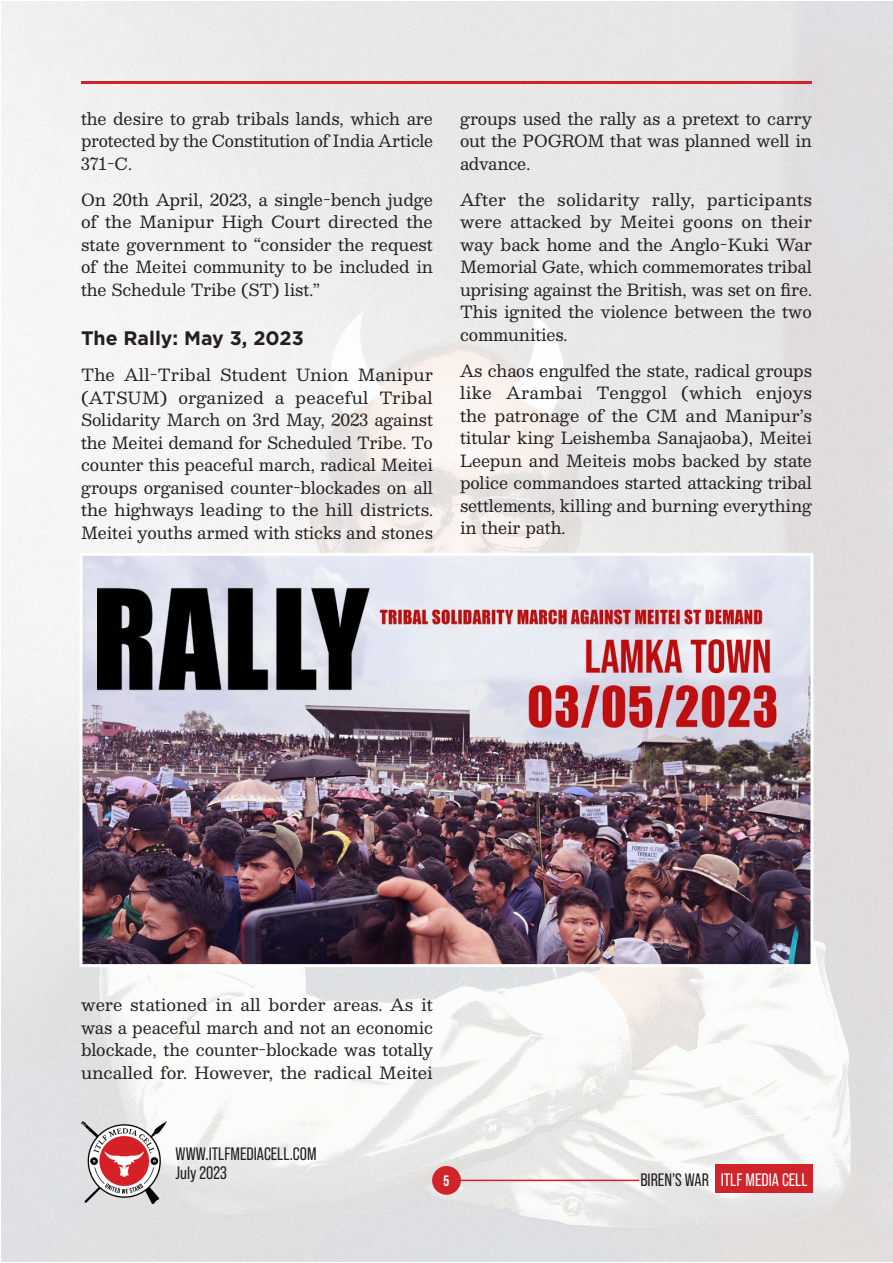
<style>
.page{position:relative;width:893px;height:1263px;background:#fff}
.page>*{position:absolute;margin:0;border:0;box-sizing:border-box;transform-origin:0 0}
.Heading{font:700 19.5px "Gotham";color:#231f20}
.t1{font:18px "Bebas Neue Pro";color:#231f20}
.t2{font:18px "Bebas Neue Pro";color:#fff}
.Body_Left{font:16.5px/22.5px "Besley";color:#231f20;text-align:justify}
.t3{font:700 15px "Bebas Neue Pro";color:#fff}
.s1{color:#231f20}
</style>
<div class="page">
<img style="left:1px;top:1px;width:892px;height:1260px">
<div style="left:432px;top:1166px;width:29px;height:29px;background:#d1232a;border-radius:50%"></div>
<hr style="left:452px;top:1179px;width:187px;height:2px;background:#d1232a">
<div style="left:715px;top:1164px;width:98px;height:29px;background:#d1232a"></div>
<img style="left:81px;top:1121px;width:85px;height:82px">
<img style="left:84px;top:557px;width:725px;height:406px">
<div style="left:80px;top:553px;width:733px;height:414px;border:3px solid #fff"></div>
<hr style="left:81px;top:81px;width:731px;height:3px;background:#d1232a">
<p class="Body_Left" style="left:81px;top:107px;width:354px">the desire to grab tribals lands, which are protected by the Constitution of India Article 371-C.</p>
<p class="Body_Left" style="left:81px;top:188px;width:353px">On 20th April, 2023, a single-bench judge of the Manipur High Court directed the state government to “consider the request of the Meitei community to be included in the Schedule Tribe (ST) list.”</p>
<p class="Heading" style="left:81px;top:325px;width:224px">The Rally: May 3, 2023</p>
<p class="Body_Left" style="left:81px;top:363px;width:353px">The All-Tribal Student Union Manipur (ATSUM) organized a peaceful Tribal Solidarity March on 3rd May, 2023 against the Meitei demand for Scheduled Tribe. To counter this peaceful march, radical Meitei groups organised counter-blockades on all the highways leading to the hill districts.<br>Meitei youths armed with sticks and stones</p>
<p class="Body_Left" style="left:460px;top:107px;width:353px">groups used the rally as a pretext to carry out the POGROM that was planned well in advance.</p>
<p class="Body_Left" style="left:460px;top:188px;width:353px">After the solidarity rally, participants were attacked by Meitei goons on their way back home and the Anglo-Kuki War Memorial Gate, which commemorates tribal uprising against the British, was set on fire.<br>This ignited the violence between the two communities.</p>
<p class="Body_Left" style="left:460px;top:359px;width:353px">As chaos engulfed the state, radical groups like Arambai Tenggol (which enjoys the patronage of the CM and Manipur’s titular king Leishemba Sanajaoba), Meitei Leepun and Meiteis mobs backed by state police commandoes started attacking tribal settlements, killing and burning everything in their path.</p>
<p class="Body_Left" style="left:81px;top:993px;width:353px">were stationed in all border areas. As it was a peaceful march and not an economic blockade, the counter-blockade was totally uncalled for. However, the radical Meitei</p>
<p class="t1" style="left:176px;top:1144px;width:142px">WWW.ITLFMEDIACELL.COM</p>
<p class="t1" style="left:176px;top:1163px;width:53px">July 2023</p>
<p class="t3" style="left:444px;top:1172px;width:7px">5</p>
<p class="t2" style="left:640px;top:1170px;width:169px"><span class="s1">BIREN’S WAR</span> ITLF MEDIA CELL</p>
</div>
